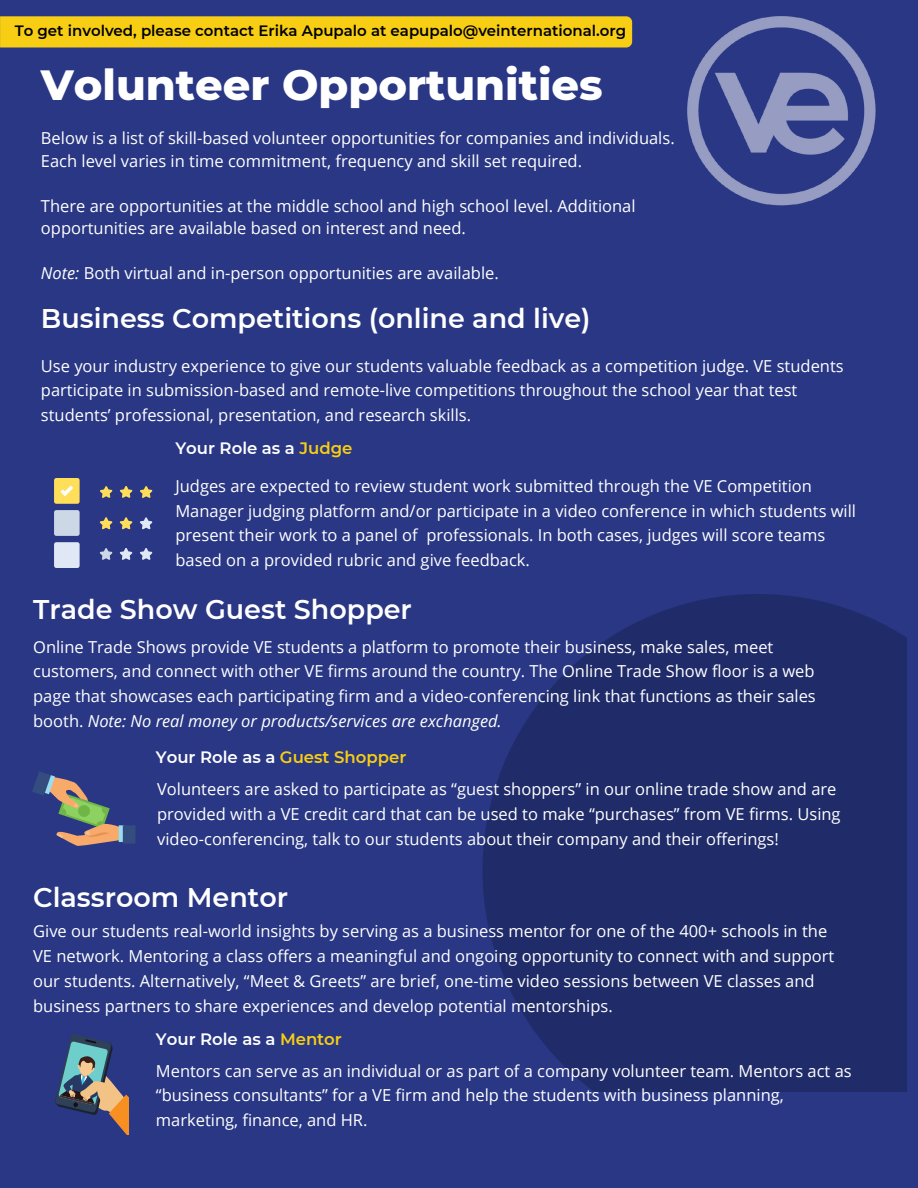
<style>
.page{position:relative;width:918px;height:1188px;background:#293784}
.page>*{position:absolute;margin:0;border:0;box-sizing:border-box;transform-origin:0 0}
.t1{font:800 43.05px "Montserrat";color:#fff}
.t2{font:600 27px "Montserrat";color:#fff}
.t3{font:16.5px/24.8px "Open Sans";color:#fff}
.t4{font:600 16.5px "Montserrat";color:#fff}
.t5{font:600 16.5px "Montserrat";color:#f7ce13}
.t6{font:600 15px "Montserrat";color:#000}
.s1{font-style:italic}
.s2{color:#f7ce13}
.s3{color:#fff}
</style>
<div class="page">
<svg style="left:483px;top:594px;width:424px;height:498px;background:#212d6c"></svg>
<svg style="left:54px;top:510px;width:26px;height:26px"></svg>
<svg style="left:54px;top:542px;width:26px;height:26px"></svg>
<svg style="left:54px;top:478px;width:26px;height:26px"></svg>
<svg style="left:100px;top:486px;width:52px;height:12px"></svg>
<svg style="left:100px;top:517px;width:32px;height:12px"></svg>
<svg style="left:140px;top:517px;width:12px;height:12px"></svg>
<svg style="left:100px;top:548px;width:12px;height:12px"></svg>
<svg style="left:120px;top:548px;width:32px;height:12px"></svg>
<svg style="left:32px;top:771px;width:87px;height:75px"></svg>
<svg style="left:119px;top:825px;width:4px;height:17px"></svg>
<div style="left:123px;top:825px;width:13px;height:19px;background:#344c7e"></div>
<img style="left:687px;top:16px;width:189px;height:189px">
<div style="left:0;top:16px;width:632px;height:32px;background:#f7ce13"></div>
<svg style="left:55px;top:1034px;width:74px;height:101px"></svg>
<p class="t6" style="left:15px;top:22px;width:613px">To get involved, please contact Erika Apupalo at eapupalo@veinternational.org</p>
<p class="t1" style="left:41px;top:58px;width:563px">Volunteer Opportunities</p>
<p class="t3" style="left:41px;top:127px;width:635px;line-height:22.5px">Below is a list of skill-based volunteer opportunities for companies and individuals.<br>Each level varies in time commitment, frequency and skill set required.</p>
<p class="t3" style="left:41px;top:194px;width:596px;line-height:22.5px">There are opportunities at the middle school and high school level. Additional opportunities are available based on interest and need.</p>
<p class="t3" style="left:41px;top:260px;width:459px"><span class="s1">Note:</span> Both virtual and in-person opportunities are available.</p>
<p class="t2" style="left:41px;top:302px;width:551px">Business Competitions (online and live)</p>
<p class="t3" style="left:41px;top:353px;width:804px">Use your industry experience to give our students valuable feedback as a competition judge. VE students participate in submission-based and remote-live competitions throughout the school year that test students’ professional, presentation, and research skills.</p>
<p class="t4" style="left:175px;top:438px;width:179px">Your Role as a <span class="s2">Judge</span></p>
<p class="t3" style="left:175px;top:473px;width:682px">Judges are expected to review student work submitted through the VE Competition Manager judging platform and/or participate in a video conference in which students will present their work to a panel of professionals. In both cases, judges will score teams based on a provided rubric and give feedback.</p>
<p class="t2" style="left:33px;top:593px;width:380px">Trade Show Guest Shopper</p>
<p class="t3" style="left:33px;top:634px;width:784px">Online Trade Shows provide VE students a platform to promote their business, make sales, meet customers, and connect with other VE firms around the country. The Online Trade Show floor is a web page that showcases each participating firm and a video-conferencing link that functions as their sales booth. <span class="s1">Note: No real money or products/services are exchanged.</span></p>
<p class="t5" style="left:156px;top:747px;width:252px"><span class="s3">Your Role as a</span> Guest Shopper</p>
<p class="t3" style="left:157px;top:777px;width:685px">Volunteers are asked to participate as “guest shoppers” in our online trade show and are provided with a VE credit card that can be used to make “purchases” from VE firms. Using video-conferencing, talk to our students about their company and their offerings!</p>
<p class="t2" style="left:33px;top:881px;width:256px">Classroom Mentor</p>
<p class="t3" style="left:33px;top:919px;width:803px">Give our students real-world insights by serving as a business mentor for one of the 400+ schools in the VE network. Mentoring a class offers a meaningful and ongoing opportunity to connect with and support our students. Alternatively, “Meet &amp; Greets” are brief, one-time video sessions between VE classes and business partners to share experiences and develop potential mentorships.</p>
<p class="t4" style="left:156px;top:1029px;width:187px">Your Role as a <span class="s2">Mentor</span></p>
<p class="t3" style="left:156px;top:1058px;width:697px">Mentors can serve as an individual or as part of a company volunteer team. Mentors act as “business consultants” for a VE firm and help the students with business planning, marketing, finance, and HR.</p>
</div>
